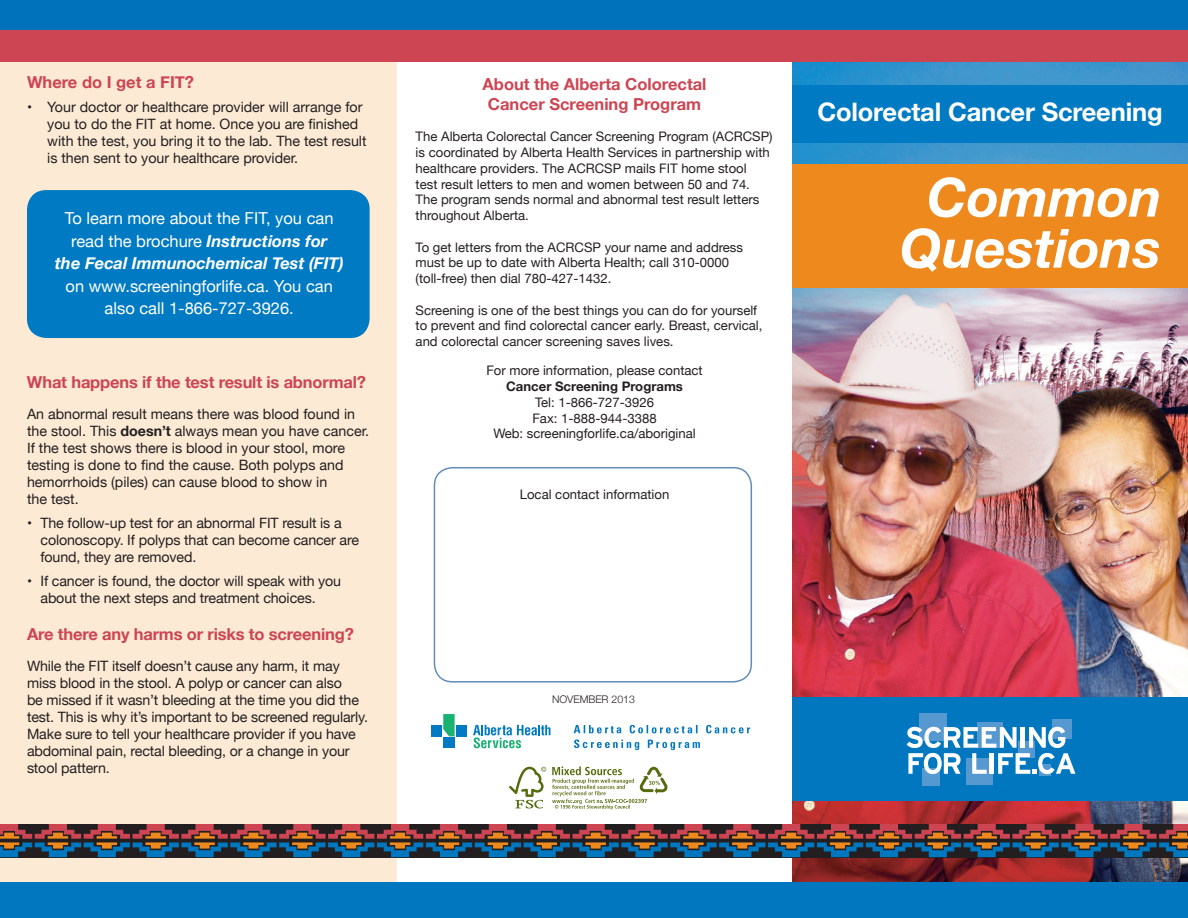
<style>
.page{position:relative;width:1188px;height:918px;background:#fff}
.page>*{position:absolute;margin:0;border:0;box-sizing:border-box;transform-origin:0 0}
.t1{font:italic 700 54px/51px "Helvetica Neue";color:#fff;text-align:center}
.t2{font:700 25.5px "Helvetica Neue";letter-spacing:-.005em;color:#fff}
.t3{font:700 16.5px/19.8px "Helvetica Neue";letter-spacing:-.01em;color:#cd4552;text-align:center}
.t4{font:italic 700 16.5px/22.5px "Helvetica Neue";color:#fff;text-align:center}
.t5{font:16.5px/22.5px "Helvetica Neue";color:#fff;text-align:center}
.t6{font:14.25px/17.1px "Helvetica Neue";letter-spacing:-.01em;color:#231f20}
.t7{font:13.2px/15.8px "Helvetica Neue";color:#231f20}
.t8{font:700 13.2px "Helvetica Neue";color:#231f20}
.t9{font:300 10.5px "Helvetica Neue";color:#231f20}
.s1{font-weight:400;font-style:normal}
.s2{font-weight:700}
</style>
<div class="page">
<div style="left:0;top:0;width:396px;height:918px;background:#fcead5"></div>
<div style="left:27px;top:190px;width:343px;height:148px;background:#007ac2;border-radius:19px"></div>
<img style="left:792px;top:61px;width:396px;height:821px">
<div style="left:792px;top:164px;width:396px;height:124px;background:#ed891d"></div>
<div style="left:0;top:882px;width:1188px;height:36px;background:#0077be"></div>
<div style="left:0;top:0;width:1188px;height:31px;background:#0071bb"></div>
<div style="left:0;top:30px;width:1188px;height:31px;background:#cd4552"></div>
<div style="left:792px;top:85px;width:396px;height:57px;background:#007ac2"></div>
<div style="left:792px;top:698px;width:396px;height:103px;background:#0077be"></div>
<div style="left:919px;top:713px;width:27px;height:28px;background:#5698d0"></div>
<div style="left:977px;top:722px;width:25px;height:26px;background:#5698d0"></div>
<div style="left:922px;top:768px;width:18px;height:17px;background:#5698d0"></div>
<div style="left:1052px;top:719px;width:19px;height:19px;background:#5698d0"></div>
<div style="left:966px;top:758px;width:27px;height:27px;background:#5698d0"></div>
<div style="left:1039px;top:765px;width:12px;height:11px;background:#5698d0"></div>
<svg style="left:907px;top:727px;width:168px;height:47px"></svg>
<svg style="left:0;top:824px;width:1188px;height:33px"></svg>
<div style="left:434px;top:467px;width:318px;height:216px;border:2px solid #638cb7;border-radius:18px"></div>
<svg style="left:509px;top:767px;width:37px;height:41px"></svg>
<svg style="left:552px;top:766px;width:116px;height:44px"></svg>
<svg style="left:473px;top:725px;width:78px;height:23px"></svg>
<div style="left:431px;top:725px;width:11px;height:11px;background:#007ac2"></div>
<div style="left:456px;top:725px;width:11px;height:11px;background:#007ac2"></div>
<div style="left:443px;top:737px;width:12px;height:11px;background:#007ac2"></div>
<svg style="left:443px;top:714px;width:12px;height:22px"></svg>
<svg style="left:574px;top:740px;width:126px;height:10px"></svg>
<svg style="left:574px;top:725px;width:176px;height:8px"></svg>
<p class="t3" style="left:27px;top:73px;width:169px">Where do I get a FIT?</p>
<p class="t6" style="left:47px;top:99px;width:321px;text-indent:-20px">• Your doctor or healthcare provider will arrange for you to do the FIT at home. Once you are finished with the test, you bring it to the lab. The test result is then sent to your healthcare provider.</p>
<p class="t4" style="left:55px;top:207px;width:290px"><span class="s1">To learn more about the FIT, you can read the brochure</span> Instructions for<br>the Fecal Immunochemical Test (FIT)</p>
<p class="t5" style="left:66px;top:276px;width:269px">on www.screeningforlife.ca. You can also call 1-866-727-3926.</p>
<p class="t3" style="left:27px;top:373px;width:341px">What happens if the test result is abnormal?</p>
<p class="t6" style="left:27px;top:406px;width:344px">An abnormal result means there was blood found in the stool. This <span class="s2">doesn’t</span> always mean you have cancer.<br>If the test shows there is blood in your stool, more testing is done to find the cause. Both polyps and hemorrhoids (piles) can cause blood to show in<br>the test.</p>
<p class="t6" style="left:40px;top:515px;width:320px;text-indent:-13px">• The follow-up test for an abnormal FIT result is a colonoscopy. If polyps that can become cancer are found, they are removed.</p>
<p class="t6" style="left:40px;top:573px;width:302px;text-indent:-13px">• If cancer is found, the doctor will speak with you about the next steps and treatment choices.</p>
<p class="t3" style="left:27px;top:625px;width:328px">Are there any harms or risks to screening?</p>
<p class="t6" style="left:27px;top:658px;width:343px">While the FIT itself doesn’t cause any harm, it may miss blood in the stool. A polyp or cancer can also<br>be missed if it wasn’t bleeding at the time you did the test. This is why it’s important to be screened regularly.<br>Make sure to tell your healthcare provider if you have abdominal pain, rectal bleeding, or a change in your stool pattern.</p>
<p class="t3" style="left:483px;top:75px;width:225px">About the Alberta Colorectal<br>Cancer Screening Program</p>
<p class="t7" style="left:416px;top:130px;width:359px">The Alberta Colorectal Cancer Screening Program (ACRCSP) is coordinated by Alberta Health Services in partnership with healthcare providers. The ACRCSP mails FIT home stool<br>test result letters to men and women between 50 and 74.<br>The program sends normal and abnormal test result letters throughout Alberta.</p>
<p class="t7" style="left:416px;top:240px;width:329px">To get letters from the ACRCSP your name and address must be up to date with Alberta Health; call 310-0000 (toll-free) then dial 780-427-1432.</p>
<p class="t7" style="left:416px;top:303px;width:348px">Screening is one of the best things you can do for yourself to prevent and find colorectal cancer early. Breast, cervical, and colorectal cancer screening saves lives.</p>
<p class="t7" style="left:486px;top:364px;width:218px">For more information, please contact</p>
<p class="t8" style="left:506px;top:376px;width:178px">Cancer Screening Programs</p>
<p class="t7" style="left:493px;top:395px;width:204px;text-align:center">Tel: 1-866-727-3926<br>Fax: 1-888-944-3388<br>Web: screeningforlife.ca/aboriginal</p>
<p class="t7" style="left:520px;top:487px;width:151px">Local contact information</p>
<h2 class="t2" style="left:817px;top:92px;width:347px">Colorectal Cancer Screening</h2>
<h2 class="t2" style="left:817px;top:99px;width:347px">Colorectal Cancer Screening</h2>
<h1 class="t1" style="left:900px;top:173px;width:264px">Common<br>Questions</h1>
<p class="t9" style="left:552px;top:690px;width:84px">NOVEMBER 2013</p>
</div>
